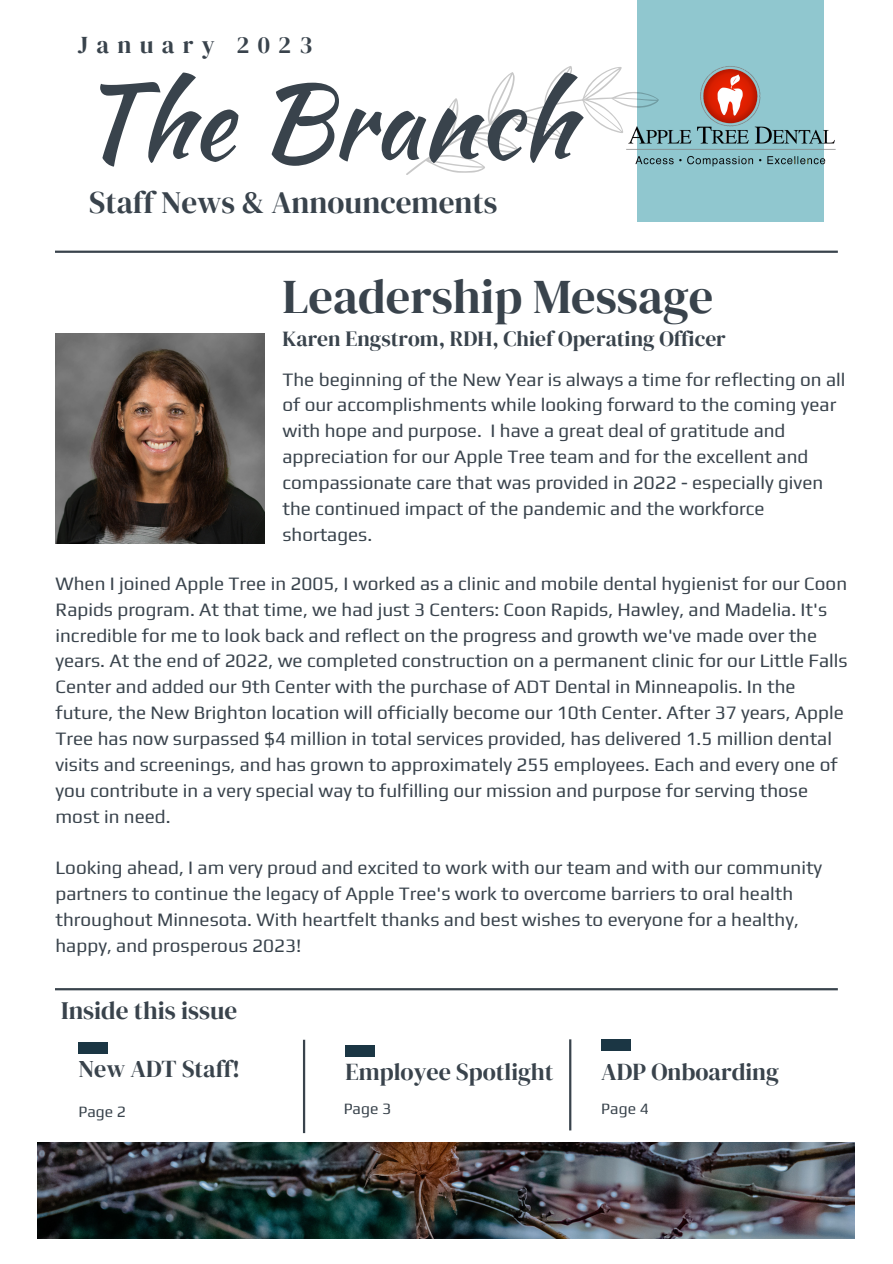
<style>
.page{position:relative;width:893px;height:1264px;background:#fff}
.page>*{position:absolute;margin:0;border:0;box-sizing:border-box;transform-origin:0 0}
.t1{font:102.9px "Kaushan Script";color:#39434c}
.t2{font:48.3px "DM Serif Display";color:#39434c}
.t3{font:31.2px "DM Serif Display";color:#39434c}
.t4{font:25.2px "DM Serif Display";color:#39434c}
.t5{font:24.3px "DM Serif Display";letter-spacing:.34em;color:#39434c}
.t6{font:24.15px "DM Serif Display";color:#39434c}
.t7{font:21.6px "DM Serif Display";color:#39434c}
.t8{font:18.9px/25.8px "Play";color:#39434c}
.t9{font:15.75px "Play";color:#39434c}
</style>
<div class="page">
<div style="left:637px;top:0;width:186px;height:221px;background:#90c7cf"></div>
<svg style="left:406px;top:72px;width:257px;height:150px"></svg>
<hr style="left:55px;top:250px;width:782px;height:3px;background:#39434c">
<hr style="left:55px;top:988px;width:782px;height:2px;background:#39434c">
<img style="left:544px;top:60px;width:292px;height:118px">
<img style="left:37px;top:1142px;width:817px;height:96px">
<div style="left:601px;top:1039px;width:29px;height:11px;background:#1b3644"></div>
<hr style="left:569px;top:1039px;width:2px;height:91px;background:#39434c">
<div style="left:345px;top:1044px;width:30px;height:12px;background:#1b3644"></div>
<hr style="left:303px;top:1039px;width:2px;height:94px;background:#39434c">
<div style="left:78px;top:1042px;width:30px;height:11px;background:#1b3644"></div>
<img style="left:55px;top:334px;width:209px;height:209px">
<p class="t5" style="left:78px;top:28px;width:236px">January 2023</p>
<h1 class="t1" style="left:78px;top:46px;width:497px">The Branch</h1>
<h3 class="t3" style="left:89px;top:181px;width:409px">Staff News &amp; Announcements</h3>
<h2 class="t2" style="left:282px;top:263px;width:432px">Leadership Message</h2>
<p class="t7" style="left:282px;top:323px;width:445px">Karen Engstrom, RDH, Chief Operating Officer</p>
<p class="t8" style="left:282px;top:366px;width:564px">The beginning of the New Year is always a time for reflecting on all of our accomplishments while looking forward to the coming year with hope and purpose. I have a great deal of gratitude and appreciation for our Apple Tree team and for the excellent and compassionate care that was provided in 2022 - especially given the continued impact of the pandemic and the workforce shortages.</p>
<p class="t8" style="left:55px;top:570px;width:793px">When I joined Apple Tree in 2005, I worked as a clinic and mobile dental hygienist for our Coon Rapids program. At that time, we had just 3 Centers: Coon Rapids, Hawley, and Madelia. It's incredible for me to look back and reflect on the progress and growth we've made over the years. At the end of 2022, we completed construction on a permanent clinic for our Little Falls Center and added our 9th Center with the purchase of ADT Dental in Minneapolis. In the future, the New Brighton location will officially become our 10th Center. After 37 years, Apple Tree has now surpassed $4 million in total services provided, has delivered 1.5 million dental visits and screenings, and has grown to approximately 255 employees. Each and every one of you contribute in a very special way to fulfilling our mission and purpose for serving those most in need.</p>
<p class="t8" style="left:55px;top:854px;width:768px">Looking ahead, I am very proud and excited to work with our team and with our community partners to continue the legacy of Apple Tree's work to overcome barriers to oral health throughout Minnesota. With heartfelt thanks and best wishes to everyone for a healthy, happy, and prosperous 2023!</p>
<h3 class="t4" style="left:61px;top:993px;width:178px">Inside this issue</h3>
<p class="t6" style="left:78px;top:1052px;width:163px">New ADT Staff!</p>
<p class="t9" style="left:78px;top:1101px;width:49px">Page 2</p>
<p class="t6" style="left:345px;top:1055px;width:210px">Employee Spotlight</p>
<p class="t9" style="left:343px;top:1099px;width:49px">Page 3</p>
<p class="t6" style="left:601px;top:1055px;width:179px">ADP Onboarding</p>
<p class="t9" style="left:601px;top:1099px;width:49px">Page 4</p>
</div>
